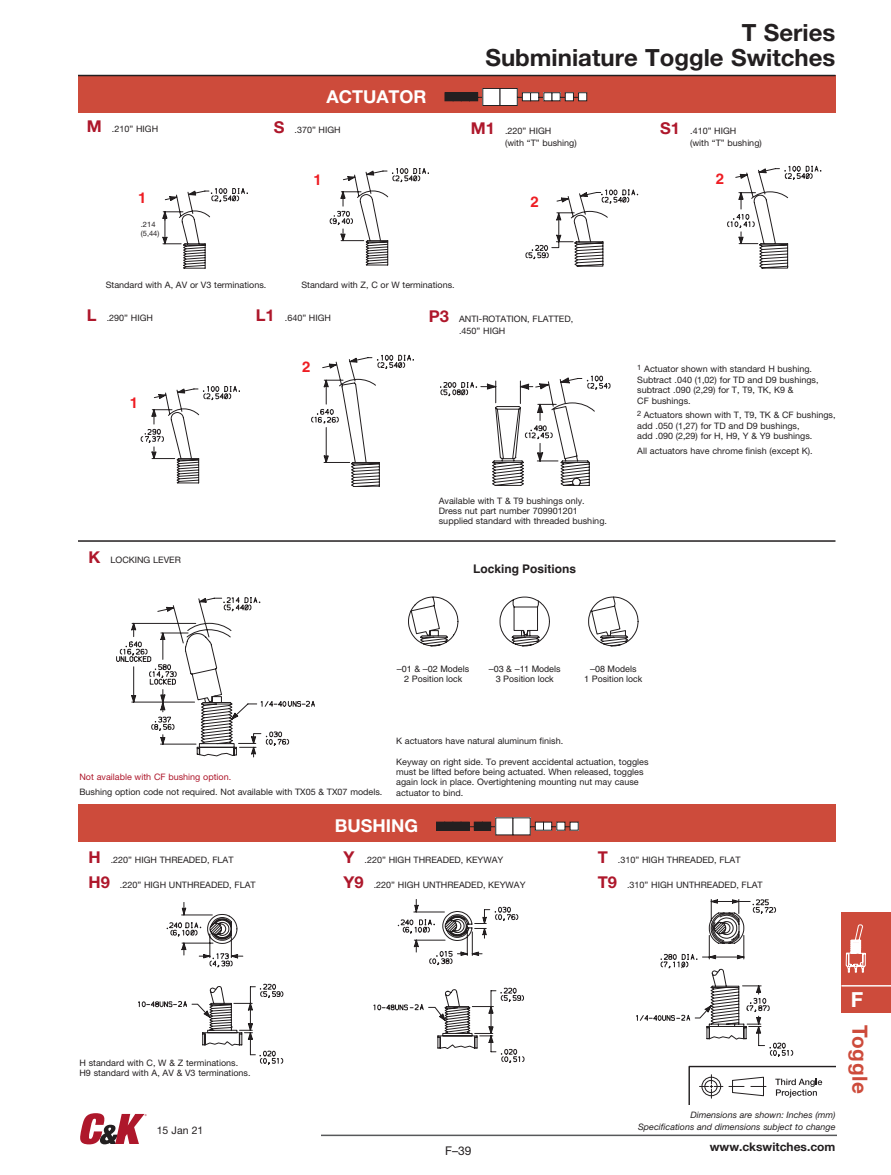
<style>
.page{position:relative;width:891px;height:1175px;background:#fff}
.page>*{position:absolute;margin:0;border:0;box-sizing:border-box;transform-origin:0 0}
.Page_head_left{font:700 23.7px "Helvetica Neue LT Std";color:#231f20}
.t1{font:700 21px "Helvetica Neue";letter-spacing:.03em;color:#cd4b3b}
.t2{font:700 20.7px "Helvetica Neue";color:#fff}
.Category_head_-_wht{font:700 17.85px "Helvetica Neue LT Std";color:#fff}
.t3{font:700 14.85px "Helvetica";color:#ee1d23}
.t4{font:12px "Helvetica Neue LT Std";color:#231f20}
.footer-url{font:700 11.85px "Helvetica Neue LT Std";color:#231f20}
.t5{font:700 11.85px "Helvetica";color:#231f20}
.t6{font:10.5px "Helvetica Neue LT Std";color:#231f20}
.Footnote_-_blk{font:8.85px/10.4px "Helvetica Neue LT Std";color:#231f20}
.Main_head{font:8.85px/11.9px "Helvetica Neue LT Std";color:#231f20}
.t7{font:8.85px/9.9px "Helvetica";color:#231f20;text-align:center}
.footer-dim{font:italic 8.85px/11.9px "Helvetica Neue LT Std";color:#231f20;text-align:right}
.Footnote_-_red{font:8.85px "Helvetica Neue LT Std";color:#ae172b}
.t8{font:7.35px/8.9px "Helvetica Neue";color:#231f20}
.s1{font-weight:700;font-size:16.35px;color:#ae172b}
</style>
<div class="page">
<div style="left:842px;top:912px;width:49px;height:101px;background:#cd4b3b"></div>
<hr style="left:842px;top:985px;width:49px;height:1px;background:#fff">
<svg style="left:845px;top:924px;width:21px;height:49px"></svg>
<hr style="left:321px;top:1134px;width:516px;height:2px;background:#57585a">
<svg style="left:80px;top:1113px;width:67px;height:31px"></svg>
<svg style="left:688px;top:1065px;width:148px;height:39px"></svg>
<div style="left:78px;top:75px;width:758px;height:38px;background:#cd4b3b"></div>
<div style="left:445px;top:93px;width:8px;height:8px;background:#231f20"></div>
<div style="left:445px;top:92px;width:9px;height:9px;border:1px solid #231f20"></div>
<div style="left:453px;top:93px;width:8px;height:8px;background:#231f20"></div>
<div style="left:453px;top:92px;width:9px;height:9px;border:1px solid #231f20"></div>
<div style="left:461px;top:93px;width:9px;height:8px;background:#231f20"></div>
<div style="left:461px;top:92px;width:9px;height:9px;border:1px solid #231f20"></div>
<svg style="left:469px;top:92px;width:13px;height:9px"></svg>
<div style="left:483px;top:88px;width:17px;height:17px;background:#fff"></div>
<div style="left:482px;top:88px;width:18px;height:18px;border:1px solid #231f20"></div>
<svg style="left:499px;top:88px;width:24px;height:18px"></svg>
<div style="left:522px;top:93px;width:9px;height:8px;background:#fff"></div>
<div style="left:522px;top:92px;width:9px;height:9px;border:1px solid #231f20"></div>
<svg style="left:530px;top:92px;width:14px;height:9px"></svg>
<div style="left:544px;top:93px;width:8px;height:8px;background:#fff"></div>
<div style="left:544px;top:92px;width:8px;height:9px;border:1px solid #231f20"></div>
<svg style="left:551px;top:92px;width:27px;height:9px"></svg>
<div style="left:579px;top:93px;width:8px;height:8px;background:#fff"></div>
<div style="left:578px;top:92px;width:9px;height:9px;border:1px solid #231f20"></div>
<div style="left:78px;top:805px;width:758px;height:37px;background:#cd4b3b"></div>
<div style="left:436px;top:822px;width:9px;height:8px;background:#231f20"></div>
<div style="left:436px;top:821px;width:9px;height:9px;border:1px solid #231f20"></div>
<div style="left:445px;top:822px;width:8px;height:8px;background:#231f20"></div>
<div style="left:444px;top:821px;width:9px;height:9px;border:1px solid #231f20"></div>
<div style="left:453px;top:822px;width:8px;height:8px;background:#231f20"></div>
<div style="left:453px;top:821px;width:8px;height:9px;border:1px solid #231f20"></div>
<svg style="left:460px;top:821px;width:15px;height:10px"></svg>
<div style="left:474px;top:822px;width:8px;height:8px;background:#231f20"></div>
<div style="left:474px;top:821px;width:9px;height:9px;border:1px solid #231f20"></div>
<svg style="left:482px;top:821px;width:13px;height:10px"></svg>
<div style="left:496px;top:818px;width:17px;height:17px;background:#fff"></div>
<div style="left:495px;top:817px;width:18px;height:18px;border:1px solid #231f20"></div>
<svg style="left:512px;top:817px;width:24px;height:18px"></svg>
<div style="left:535px;top:822px;width:9px;height:8px;background:#fff"></div>
<div style="left:535px;top:821px;width:9px;height:9px;border:1px solid #231f20"></div>
<svg style="left:543px;top:821px;width:28px;height:10px"></svg>
<div style="left:570px;top:822px;width:8px;height:8px;background:#fff"></div>
<div style="left:570px;top:821px;width:9px;height:9px;border:1px solid #231f20"></div>
<svg style="left:116px;top:597px;width:199px;height:160px"></svg>
<svg style="left:311px;top:355px;width:103px;height:132px"></svg>
<svg style="left:408px;top:596px;width:231px;height:50px"></svg>
<svg style="left:526px;top:190px;width:112px;height:76px"></svg>
<svg style="left:330px;top:168px;width:99px;height:97px"></svg>
<svg style="left:138px;top:902px;width:145px;height:162px"></svg>
<svg style="left:636px;top:899px;width:157px;height:157px"></svg>
<svg style="left:374px;top:899px;width:150px;height:164px"></svg>
<hr style="left:78px;top:540px;width:758px;height:2px;background:#231f20">
<svg style="left:440px;top:376px;width:170px;height:110px"></svg>
<svg style="left:727px;top:166px;width:94px;height:102px"></svg>
<svg style="left:162px;top:188px;width:86px;height:80px"></svg>
<svg style="left:140px;top:386px;width:100px;height:97px"></svg>
<hr style="left:78px;top:75px;width:758px;height:1px;background:#231f20">
<p class="Category_head_-_wht" style="left:326px;top:86px;width:102px">ACTUATOR</p>
<p class="Page_head_left" style="left:742px;top:17px;width:95px">T Series</p>
<p class="Page_head_left" style="left:485px;top:43px;width:352px">Subminiature Toggle Switches</p>
<p class="Main_head" style="left:87px;top:123px;width:73px"><span class="s1">M</span> .210” HIGH</p>
<p class="Main_head" style="left:274px;top:124px;width:69px"><span class="s1">S</span> .370” HIGH</p>
<p class="Main_head" style="left:505px;top:125px;width:73px;text-indent:-34px"><span class="s1">M1</span> .220” HIGH<br>(with “T” bushing)</p>
<p class="t3" style="left:138px;top:185px;width:10px">1</p>
<p class="t8" style="left:141px;top:220px;width:20px">.214 (5,44)</p>
<p class="t3" style="left:314px;top:170px;width:10px">1</p>
<p class="Footnote_-_blk" style="left:106px;top:279px;width:162px">Standard with A, AV or V3 terminations.</p>
<p class="Footnote_-_blk" style="left:301px;top:279px;width:155px">Standard with Z, C or W terminations.</p>
<p class="t3" style="left:530px;top:193px;width:10px">2</p>
<p class="Main_head" style="left:87px;top:312px;width:68px"><span class="s1">L</span> .290” HIGH</p>
<p class="Main_head" style="left:256px;top:312px;width:77px"><span class="s1">L1</span> .640” HIGH</p>
<p class="t3" style="left:130px;top:393px;width:10px">1</p>
<p class="Main_head" style="left:88px;top:554px;width:94px"><span class="s1">K</span> LOCKING LEVER</p>
<p class="t3" style="left:302px;top:358px;width:10px">2</p>
<p class="Main_head" style="left:459px;top:313px;width:116px;text-indent:-30px"><span class="s1">P3</span> ANTI-ROTATION, FLATTED, .450” HIGH</p>
<p class="Footnote_-_blk" style="left:439px;top:495px;width:170px">Available with T &amp; T9 bushings only.<br>Dress nut part number 709901201 supplied standard with threaded bushing.</p>
<p class="t5" style="left:473px;top:558px;width:105px">Locking Positions</p>
<p class="Main_head" style="left:690px;top:125px;width:73px;text-indent:-30px"><span class="s1">S1</span> .410” HIGH<br>(with “T” bushing)</p>
<p class="t3" style="left:716px;top:169px;width:10px">2</p>
<p class="Footnote_-_blk" style="left:637px;top:364px;width:183px"><sup>1</sup> Actuator shown with standard H bushing.<br>Subtract .040 (1,02) for TD and D9 bushings, subtract .090 (2,29) for T, T9, TK, K9 &amp;<br>CF bushings.</p>
<p class="Footnote_-_blk" style="left:637px;top:410px;width:200px"><sup>2</sup> Actuators shown with T, T9, TK &amp; CF bushings, add .050 (1,27) for TD and D9 bushings,<br>add .090 (2,29) for H, H9, Y &amp; Y9 bushings.</p>
<p class="Footnote_-_blk" style="left:637px;top:445px;width:177px">All actuators have chrome finish (except K).</p>
<p class="t7" style="left:397px;top:664px;width:74px">–01 &amp; –02 Models<br>2 Position lock</p>
<p class="t7" style="left:489px;top:664px;width:73px">–03 &amp; –11 Models<br>3 Position lock</p>
<p class="t7" style="left:584px;top:664px;width:60px">–08 Models<br>1 Position lock</p>
<p class="Footnote_-_red" style="left:80px;top:771px;width:153px">Not available with CF bushing option.</p>
<p class="Footnote_-_blk" style="left:80px;top:786px;width:304px">Bushing option code not required. Not available with TX05 &amp; TX07 models.</p>
<p class="Footnote_-_blk" style="left:396px;top:735px;width:169px">K actuators have natural aluminum finish.</p>
<p class="Footnote_-_blk" style="left:396px;top:756px;width:254px">Keyway on right side. To prevent accidental actuation, toggles</p>
<p class="Footnote_-_blk" style="left:396px;top:766px;width:249px">must be lifted before being actuated. When released, toggles</p>
<p class="Footnote_-_blk" style="left:396px;top:777px;width:244px">again lock in place. Overtightening mounting nut may cause</p>
<p class="Footnote_-_blk" style="left:396px;top:787px;width:69px">actuator to bind.</p>
<p class="Category_head_-_wht" style="left:335px;top:815px;width:85px">BUSHING</p>
<p class="Main_head" style="left:88px;top:854px;width:147px"><span class="s1">H</span> .220” HIGH THREADED, FLAT</p>
<p class="Main_head" style="left:344px;top:854px;width:161px"><span class="s1">Y</span> .220” HIGH THREADED, KEYWAY</p>
<p class="Main_head" style="left:598px;top:854px;width:144px"><span class="s1">T</span> .310” HIGH THREADED, FLAT</p>
<p class="Main_head" style="left:88px;top:879px;width:169px"><span class="s1">H9</span> .220” HIGH UNTHREADED, FLAT</p>
<p class="Main_head" style="left:344px;top:879px;width:184px"><span class="s1">Y9</span> .220” HIGH UNTHREADED, KEYWAY</p>
<p class="Main_head" style="left:598px;top:879px;width:167px"><span class="s1">T9</span> .310” HIGH UNTHREADED, FLAT</p>
<p class="Footnote_-_blk" style="left:80px;top:1057px;width:160px">H standard with C, W &amp; Z terminations.</p>
<p class="Footnote_-_blk" style="left:80px;top:1067px;width:173px">H9 standard with A, AV &amp; V3 terminations.</p>
<p class="t6" style="left:157px;top:1123px;width:48px">15 Jan 21</p>
<p class="t4" style="left:445px;top:1143px;width:28px">F–39</p>
<p class="footer-dim" style="left:638px;top:1108px;width:199px">Dimensions are shown: Inches (mm)<br>Specifications and dimensions subject to change</p>
<p class="footer-url" style="left:710px;top:1139px;width:127px">www.ckswitches.com</p>
<p class="t2" style="left:851px;top:987px;width:14px">F</p>
<p class="t1" style="left:873px;top:1025px;width:70px;rotate:90deg">Toggle</p>
</div>
